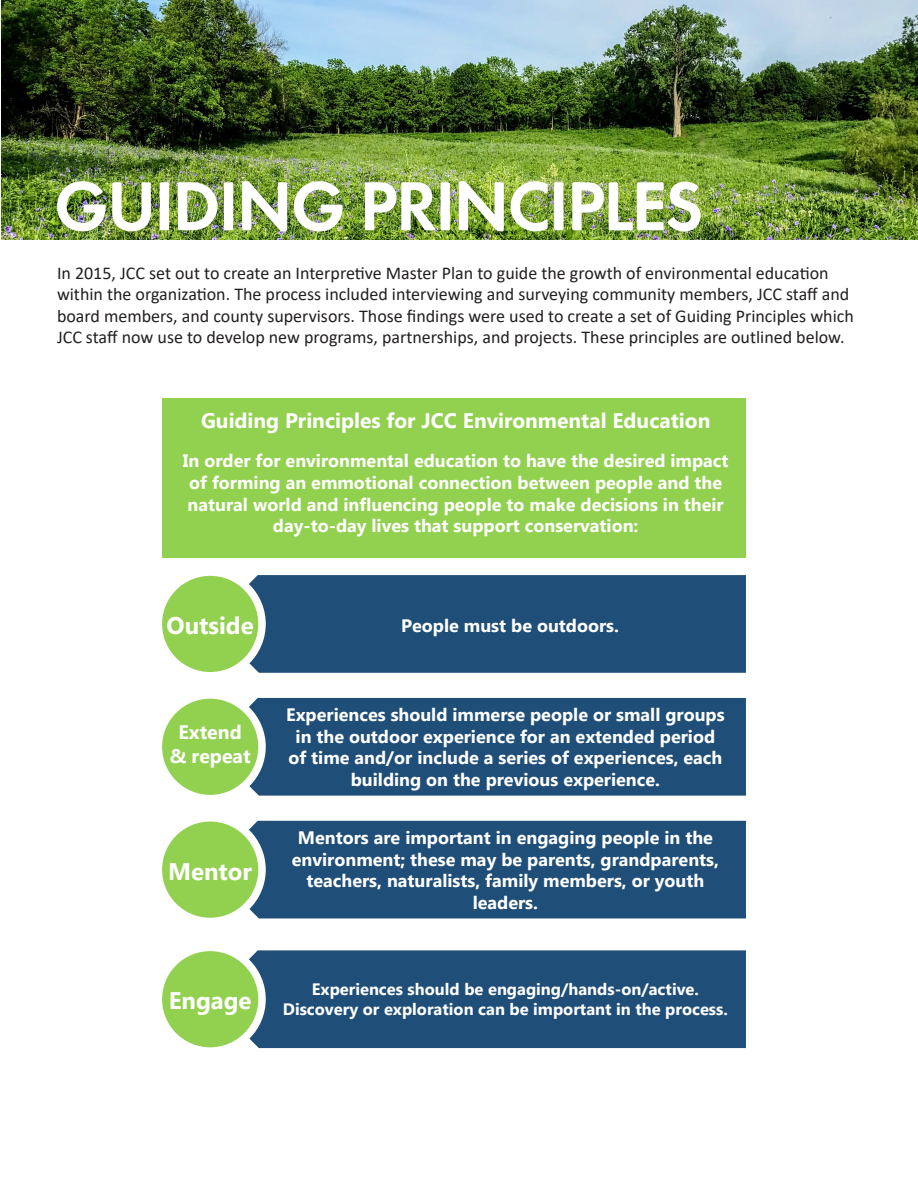
<style>
.page{position:relative;width:918px;height:1188px;background:#fff}
.page>*{position:absolute;margin:0;border:0;box-sizing:border-box;transform-origin:0 0}
.t1{font:600 72px "Futura Round";letter-spacing:-.03em;color:#fff}
.t2{font:700 24px "Lao UI";color:#fff}
.t3{font:700 21px "Lao UI";color:#fff}
.t4{font:700 19.5px "Lao UI";color:#fff}
.t5{font:700 18px/21.6px "Lao UI";color:#fff;text-align:center}
.t6{font:18px/21.6px "Calibri";color:#231f20}
.t7{font:700 16.5px/19.8px "Lao UI";color:#fff;text-align:center}
</style>
<div class="page">
<img style="left:2px;top:0;width:916px;height:239px">
<div style="left:249px;top:575px;width:497px;height:98px;background:#1f4e78"></div>
<div style="left:158px;top:572px;width:104px;height:104px;background:#92d14f;border-radius:50%"></div>
<div style="left:155px;top:568px;width:111px;height:112px;border:8px solid #fff;border-radius:50%"></div>
<div style="left:249px;top:697px;width:497px;height:99px;background:#1f4e78"></div>
<div style="left:158px;top:695px;width:104px;height:104px;background:#92d14f;border-radius:50%"></div>
<div style="left:155px;top:691px;width:111px;height:111px;border:8px solid #fff;border-radius:50%"></div>
<div style="left:249px;top:820px;width:497px;height:99px;background:#1f4e78"></div>
<div style="left:158px;top:818px;width:104px;height:103px;background:#92d14f;border-radius:50%"></div>
<div style="left:155px;top:814px;width:111px;height:111px;border:8px solid #fff;border-radius:50%"></div>
<div style="left:249px;top:950px;width:497px;height:99px;background:#1f4e78"></div>
<div style="left:158px;top:947px;width:104px;height:104px;background:#92d14f;border-radius:50%"></div>
<div style="left:155px;top:944px;width:111px;height:111px;border:8px solid #fff;border-radius:50%"></div>
<div style="left:162px;top:398px;width:584px;height:160px;background:#92d14f"></div>
<p class="t1" style="left:54px;top:152px;width:651px">GUIDING PRINCIPLES</p>
<p class="t6" style="left:57px;top:261px;width:798px">In 2015, JCC set out to create an Interpretive Master Plan to guide the growth of environmental education within the organization. The process included interviewing and surveying community members, JCC staff and board members, and county supervisors. Those findings were used to create a set of Guiding Principles which JCC staff now use to develop new programs, partnerships, and projects. These principles are outlined below.</p>
<p class="t3" style="left:201px;top:406px;width:511px">Guiding Principles for JCC Environmental Education</p>
<p class="t5" style="left:183px;top:449px;width:547px">In order for environmental education to have the desired impact of forming an emmotional connection between people and the natural world and influencing people to make decisions in their day-to-day lives that support conservation:</p>
<p class="t2" style="left:167px;top:609px;width:89px">Outside</p>
<p class="t5" style="left:401px;top:614px;width:219px">People must be outdoors.</p>
<p class="t4" style="left:179px;top:719px;width:65px">Extend</p>
<p class="t4" style="left:170px;top:743px;width:82px">&amp; repeat</p>
<p class="t2" style="left:168px;top:855px;width:86px">Mentor</p>
<p class="t5" style="left:286px;top:703px;width:440px">Experiences should immerse people or small groups in the outdoor experience for an extended period of time and/or include a series of experiences, each building on the previous experience.</p>
<p class="t5" style="left:292px;top:826px;width:429px">Mentors are important in engaging people in the environment; these may be parents, grandparents, teachers, naturalists, family members, or youth leaders.</p>
<p class="t2" style="left:169px;top:985px;width:84px">Engage</p>
<p class="t7" style="left:283px;top:979px;width:447px">Experiences should be engaging/hands-on/active.<br>Discovery or exploration can be important in the process.</p>
</div>
